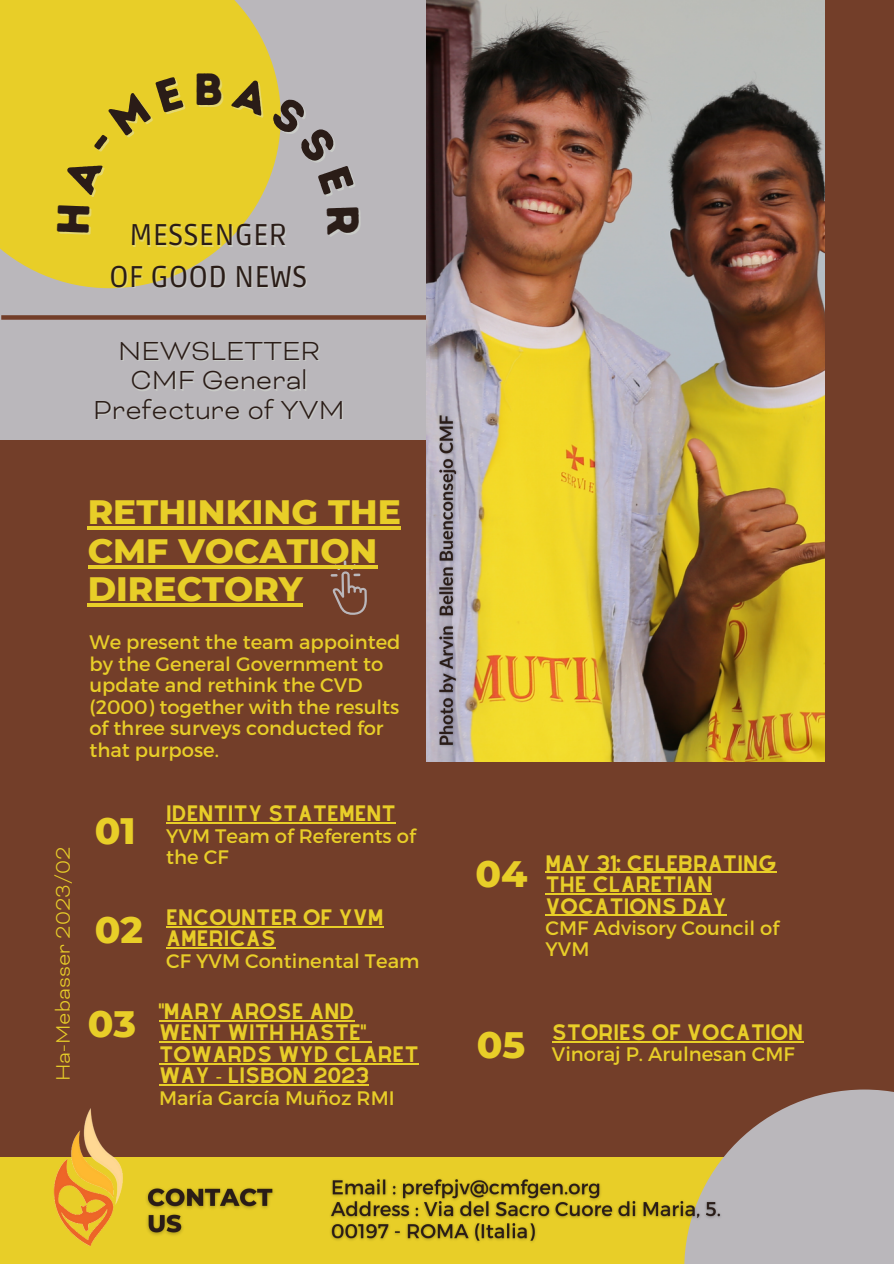
<style>
.page{position:relative;width:894px;height:1264px;background:#fff}
.page>*{position:absolute;margin:0;border:0;box-sizing:border-box;transform-origin:0 0}
.t1{font:45px "Intro Rust Base";color:#2a1c17}
.t2{font:800 37.5px "Montserrat";color:#e8ce28}
.t3{font:800 34.5px/38.2px "Montserrat";color:#e8ce28}
.t4{font:300 30px/29.2px "Bicyclette";color:#2a1c17;text-align:center}
.t5{font:30px/41.7px "Ruda";color:#2a1c17;text-align:center}
.t6{font:300 22.5px "Bicyclette";color:#e8ce28}
.t7{font:19.5px/21.5px "Montserrat";color:#e8ce28}
.t8{font:19.5px/21.5px "Alyssum Sans";color:#e8ce28}
.s1{font-family:"Noto Sans"}
.s2{font-family:"Montserrat";font-weight:800;font-size:37.5px}
</style>
<div class="page">
<div style="left:0;top:0;width:893px;height:1263px;background:#733e29"></div>
<div style="left:0;top:1156px;width:893px;height:107px;background:#e8ce28"></div>
<svg style="left:684px;top:1089px;width:209px;height:174px;fill:#bab7bb"></svg>
<div style="left:0;top:0;width:475px;height:440px;background:#bab7bb"></div>
<svg style="left:0;top:0;width:276px;height:288px;background:#e1ca3b"></svg>
<div style="left:1px;top:315px;width:446px;height:5px;background:#733e29"></div>
<img style="left:427px;top:0;width:397px;height:761px">
<img style="left:52px;top:1108px;width:71px;height:139px">
<svg style="left:325px;top:560px;width:52px;height:55px"></svg>
<img style="left:330px;top:1170px;width:401px;height:78px">
<hr style="left:545px;top:871px;width:231px;height:2px;background:#e8ce28">
<hr style="left:545px;top:893px;width:167px;height:1px;background:#e8ce28">
<hr style="left:545px;top:914px;width:181px;height:1px;background:#e8ce28">
<hr style="left:166px;top:822px;width:230px;height:1px;background:#e8ce28">
<img style="left:146px;top:1188px;width:128px;height:48px">
<hr style="left:88px;top:526px;width:313px;height:4px;background:#e8ce28">
<hr style="left:88px;top:565px;width:289px;height:3px;background:#e8ce28">
<hr style="left:88px;top:603px;width:215px;height:3px;background:#e8ce28">
<hr style="left:166px;top:926px;width:217px;height:1px;background:#e8ce28">
<hr style="left:166px;top:947px;width:109px;height:1px;background:#e8ce28">
<hr style="left:551px;top:1041px;width:252px;height:1px;background:#e8ce28">
<hr style="left:159px;top:1020px;width:195px;height:1px;background:#e8ce28">
<hr style="left:159px;top:1041px;width:207px;height:1px;background:#e8ce28">
<hr style="left:159px;top:1062px;width:260px;height:2px;background:#e8ce28">
<hr style="left:159px;top:1084px;width:210px;height:1px;background:#e8ce28">
<img style="left:431px;top:410px;width:32px;height:341px">
<svg style="left:57px;top:205px;width:33px;height:28px"></svg>
<div style="left:61px;top:76px;width:123px;height:119px;background:#e8ce28"></div>
<svg style="left:231px;top:75px;width:50px;height:120px;background:#e3cb36"></svg>
<h1 class="t1" style="left:193px;top:62px;width:31px">B</h1>
<h3 class="t5" style="left:109px;top:215px;width:200px">MESSENGER<br>OF GOOD NEWS</h3>
<h3 class="t4" style="left:93px;top:339px;width:253px">NEWSLETTER<br>CMF General<br>Prefecture of YVM</h3>
<h3 class="t3" style="left:88px;top:493px;width:315px">RETHINKING THE<br>CMF VOCATION<br>DIRECTORY</h3>
<p class="t7" style="left:89px;top:631px;width:312px">We present the team appointed by the General Government to update and rethink the CVD (2000) together with the results of three surveys conducted for that purpose.</p>
<p class="t6" style="left:52px;top:1080px;width:236px;rotate:-90deg">Ha-Mebasser 2023/02</p>
<h2 class="t2" style="left:95px;top:808px;width:42px">01</h2>
<p class="t8" style="left:166px;top:802px;width:231px">IDENTITY STATEMENT</p>
<p class="t7" style="left:166px;top:824px;width:251px">YVM Team of Referents of the CF</p>
<h2 class="t2" style="left:95px;top:907px;width:50px">02</h2>
<p class="t8" style="left:166px;top:906px;width:219px">ENCOUNTER OF YVM<br>AMERICAS</p>
<p class="t7" style="left:166px;top:949px;width:255px">CF YVM Continental Team</p>
<h2 class="t2" style="left:88px;top:1001px;width:50px">03</h2>
<p class="t8" style="left:159px;top:1000px;width:261px">"MARY AROSE AND<br>WENT WITH HASTE"<br>TOWARDS WYD CLARET<br>WAY <span class="s1">-</span> LISBON 2023</p>
<p class="t7" style="left:159px;top:1085px;width:237px">María García Muñoz RMI</p>
<p class="t8" style="left:545px;top:852px;width:233px;text-indent:-70px"><span class="s2">04</span> MAY 31: CELEBRATING<br>THE CLARETIAN<br>VOCATIONS DAY</p>
<p class="t7" style="left:545px;top:916px;width:235px">CMF Advisory Council of<br>YVM</p>
<h2 class="t2" style="left:476px;top:1022px;width:50px">05</h2>
<p class="t8" style="left:551px;top:1021px;width:253px">STORIES OF VOCATION</p>
<p class="t7" style="left:551px;top:1042px;width:244px">Vinoraj P. Arulnesan CMF</p>
</div>
